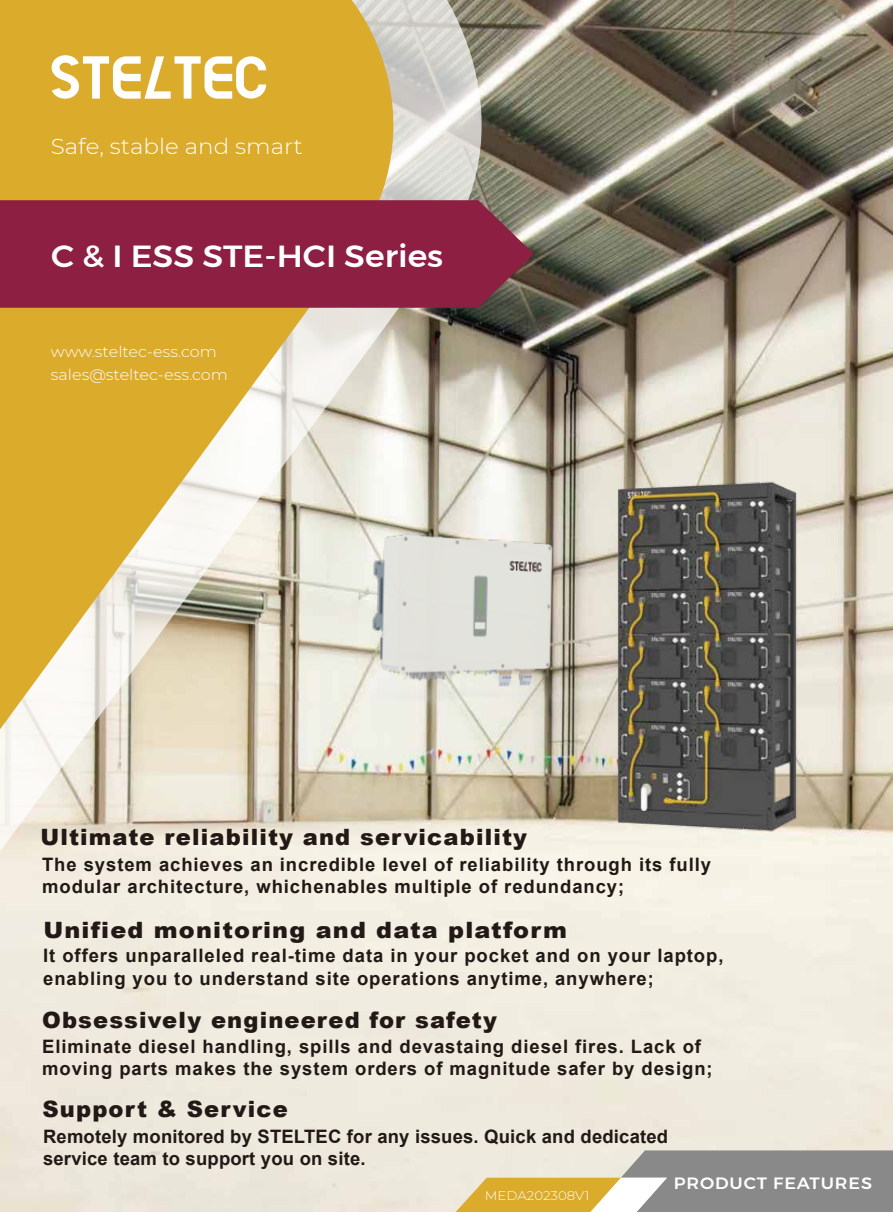
<style>
.page{position:relative;width:893px;height:1212px;background:#fff}
.page>*{position:absolute;margin:0;border:0;box-sizing:border-box;transform-origin:0 0}
.t1{font:500 30.45px "Montserrat";color:#fff;scale:1.09 1}
.t2{font:900 22.5px "Arial";letter-spacing:.05em;color:#221815}
.t3{font:900 22.5px "Arial";letter-spacing:.05em;color:#221815;scale:1.06 1}
.t4{font:300 21.6px "Montserrat";color:#fff;scale:1.07 1}
.t5{font:700 18.45px/22.2px "Arial";letter-spacing:.05em;color:#221815}
.t6{font:700 18.45px/22.2px "Arial";letter-spacing:.01em;color:#221815}
.t7{font:500 16.35px "Montserrat";letter-spacing:.05em;color:#fff;scale:1.08 1}
.t8{font:300 15px "Montserrat";color:#fff;scale:1.07 1}
.t9{font:300 12.45px "Montserrat";color:#fff;scale:1.08 1}
</style>
<div class="page">
<img style="left:0;top:0;width:893px;height:1212px">
<svg style="left:456px;top:1150px;width:437px;height:62px;background:#b2a991"></svg>
<img style="left:567px;top:461px;width:278px;height:376px">
<svg style="left:0;top:0;width:482px;height:890px;background:#d1ccbf"></svg>
<svg style="left:0;top:0;width:425px;height:869px;background:#dfc684"></svg>
<div style="left:0;top:200px;width:534px;height:108px;background:#8d1f43"></div>
<svg style="left:51px;top:55px;width:215px;height:44px"></svg>
<img style="left:327px;top:475px;width:285px;height:259px">
<p class="t4" style="left:51px;top:132px;width:237px">Safe, stable and smart</p>
<h1 class="t1" style="left:51px;top:232px;width:361px">C &amp; I ESS STE-HCI Series</h1>
<p class="t8" style="left:51px;top:341px;width:157px">www.steltec-ess.com</p>
<p class="t8" style="left:51px;top:364px;width:167px">sales@steltec-ess.com</p>
<p class="t2" style="left:40px;top:820px;width:488px">Ultimate reliability and servicability</p>
<p class="t5" style="left:42px;top:853px;width:670px">The system achieves an incredible level of reliability through its fully modular architecture, whichenables multiple of redundancy;</p>
<p class="t3" style="left:43px;top:914px;width:496px">Unified monitoring and data platform</p>
<p class="t5" style="left:43px;top:945px;width:682px">It offers unparalleled real-time data in your pocket and on your laptop, enabling you to understand site operations anytime, anywhere;</p>
<p class="t2" style="left:42px;top:1003px;width:456px">Obsessively engineered for safety</p>
<p class="t5" style="left:42px;top:1035px;width:672px">Eliminate diesel handling, spills and devastaing diesel fires. Lack of moving parts makes the system orders of magnitude safer by design;</p>
<p class="t2" style="left:43px;top:1092px;width:247px">Support &amp; Service</p>
<p class="t6" style="left:43px;top:1126px;width:627px">Remotely monitored by STELTEC for any issues. Quick and dedicated service team to support you on site.</p>
<p class="t9" style="left:485px;top:1186px;width:98px">MEDA202308V1</p>
<p class="t7" style="left:674px;top:1170px;width:185px">PRODUCT FEATURES</p>
</div>
